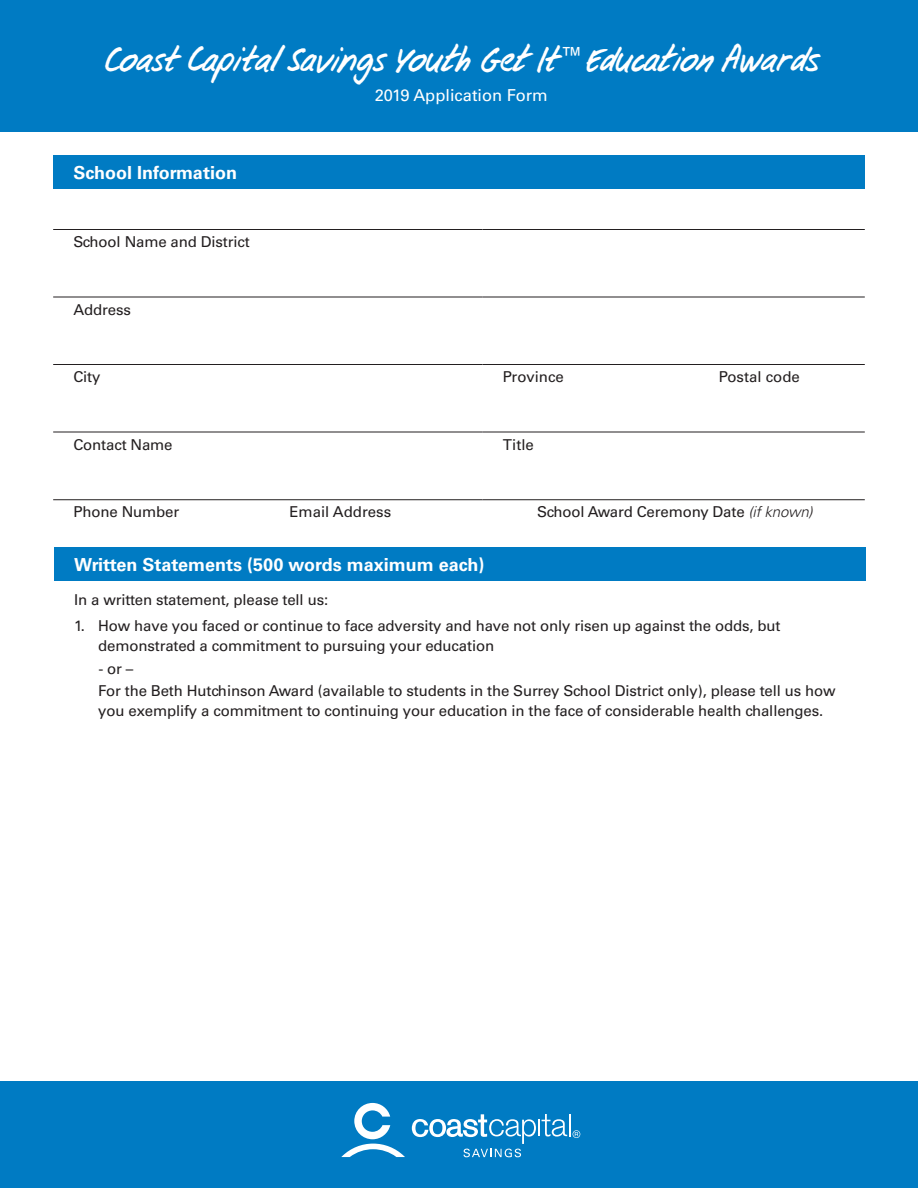
<style>
.page{position:relative;width:918px;height:1188px;background:#fff}
.page>*{position:absolute;margin:0;border:0;box-sizing:border-box;transform-origin:0 0}
.t1{font:33px "Coast User Friendly 4";color:#fff}
.t2{font:700 18px "Univers LT Std";color:#fff}
.t3{font:16.5px "Univers LT Std";color:#fff}
.t4{font:15px/19.5px "Univers LT Std";letter-spacing:-.01em;color:#231f20}
.s1{font-weight:300;font-style:italic}
</style>
<div class="page">
<div style="left:53px;top:155px;width:812px;height:34px;background:#007bc3"></div>
<hr style="left:53px;top:229px;width:429px;height:1px;background:#231f20">
<hr style="left:482px;top:229px;width:383px;height:1px;background:#231f20">
<hr style="left:53px;top:297px;width:429px;height:1px;background:#231f20">
<hr style="left:482px;top:297px;width:383px;height:1px;background:#231f20">
<hr style="left:53px;top:364px;width:429px;height:1px;background:#231f20">
<hr style="left:482px;top:364px;width:383px;height:1px;background:#231f20">
<hr style="left:53px;top:432px;width:429px;height:1px;background:#231f20">
<hr style="left:482px;top:432px;width:383px;height:1px;background:#231f20">
<hr style="left:53px;top:499px;width:429px;height:1px;background:#231f20">
<hr style="left:482px;top:499px;width:383px;height:1px;background:#231f20">
<div style="left:54px;top:547px;width:812px;height:34px;background:#007bc3"></div>
<div style="left:0;top:1081px;width:918px;height:107px;background:#007bc3"></div>
<div style="left:0;top:0;width:918px;height:132px;background:#007bc3"></div>
<hr style="left:569px;top:1114px;width:2px;height:22px;background:#fff">
<svg style="left:412px;top:1114px;width:155px;height:43px"></svg>
<svg style="left:341px;top:1103px;width:64px;height:54px"></svg>
<svg style="left:573px;top:1130px;width:7px;height:8px"></svg>
<h1 class="t1" style="left:102px;top:37px;width:716px">Coast Capital Savings Youth Get It™ Education Awards</h1>
<p class="t3" style="left:375px;top:85px;width:174px">2019 Application Form</p>
<p class="t2" style="left:73px;top:162px;width:165px">School Information</p>
<p class="t4" style="left:73px;top:232px;width:178px">School Name and District</p>
<p class="t4" style="left:73px;top:300px;width:59px">Address</p>
<p class="t4" style="left:73px;top:367px;width:29px">City</p>
<p class="t4" style="left:503px;top:367px;width:63px">Province</p>
<p class="t4" style="left:719px;top:367px;width:83px">Postal code</p>
<p class="t4" style="left:73px;top:435px;width:101px">Contact Name</p>
<p class="t4" style="left:503px;top:435px;width:33px">Title</p>
<p class="t4" style="left:73px;top:502px;width:107px">Phone Number</p>
<p class="t4" style="left:289px;top:502px;width:103px">Email Address</p>
<p class="t4" style="left:537px;top:502px;width:277px">School Award Ceremony Date <span class="s1">(if known)</span></p>
<p class="t2" style="left:74px;top:554px;width:412px">Written Statements (500 words maximum each)</p>
<p class="t4" style="left:74px;top:590px;width:255px">In a written statement, please tell us:</p>
<p class="t4" style="left:98px;top:616px;width:684px;text-indent:-24px">1. How have you faced or continue to face adversity and have not only risen up against the odds, but demonstrated a commitment to pursuing your education</p>
<p class="t4" style="left:98px;top:657px;width:739px;line-height:22.8px">- or –<br>For the Beth Hutchinson Award (available to students in the Surrey School District only), please tell us how</p>
<p class="t4" style="left:98px;top:701px;width:727px">you exemplify a commitment to continuing your education in the face of considerable health challenges.</p>
</div>
